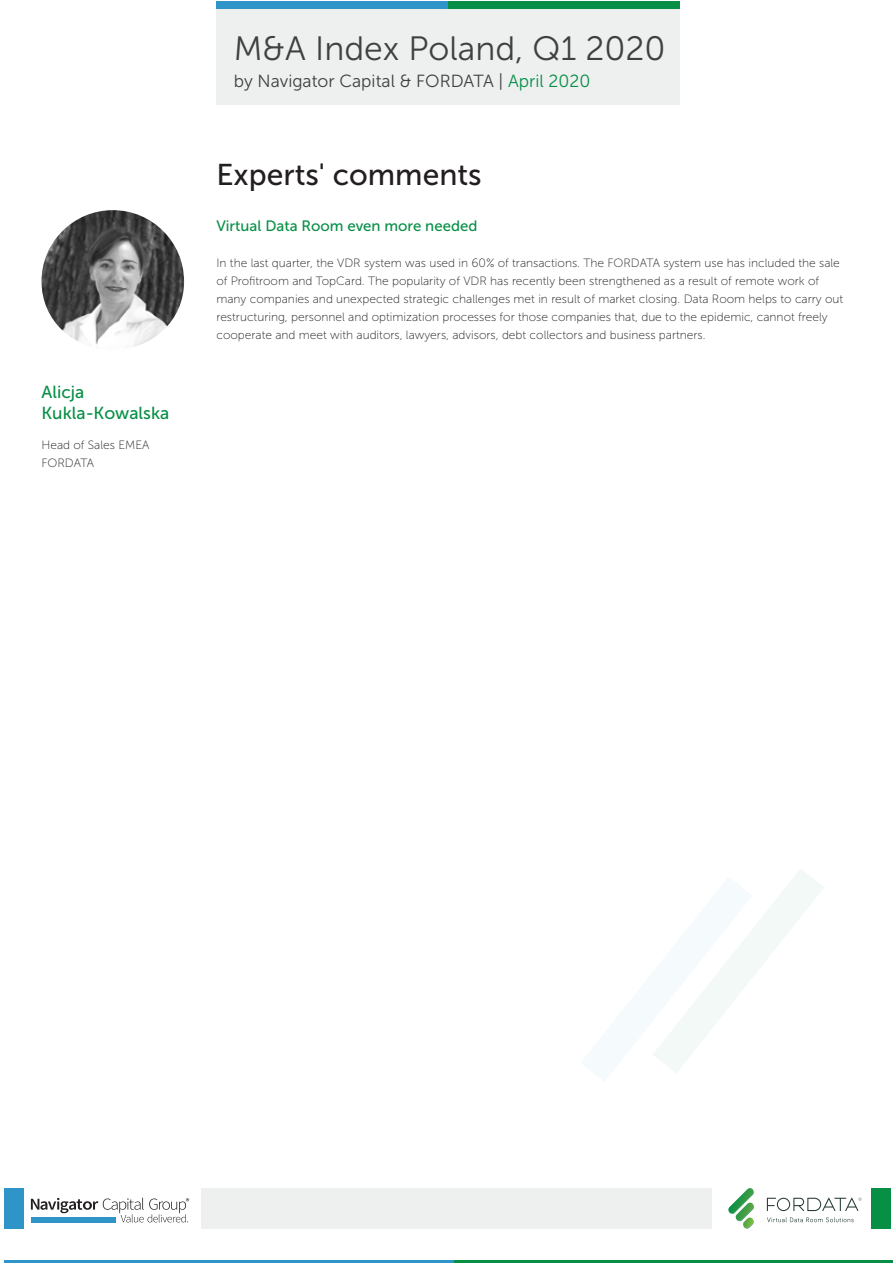
<style>
.page{position:relative;width:893px;height:1263px;background:#fff}
.page>*{position:absolute;margin:0;border:0;box-sizing:border-box;transform-origin:0 0}
.t1{font:33.75px "Museo Sans 300";color:#404041}
.t2{font:30px "Museo Sans 500";color:#231f20}
.t3{font:17.55px "Museo Sans 300";color:#404041}
.t4{font:17.4px/20.5px "Museo Sans 500";color:#078f46}
.t5{font:15px "Museo Sans 500";color:#078f46}
.t6{font:12px/18px "Museo Sans 100";color:#231f20}
.s1{color:#078f46}
</style>
<div class="page">
<img style="left:42px;top:210px;width:142px;height:138px">
<div style="left:872px;top:1188px;width:19px;height:41px;background:#078f46"></div>
<svg style="left:767px;top:1217px;width:87px;height:5px"></svg>
<svg style="left:728px;top:1188px;width:26px;height:41px"></svg>
<svg style="left:767px;top:1197px;width:95px;height:14px"></svg>
<div style="left:4px;top:1188px;width:20px;height:41px;background:#2f95c8"></div>
<div style="left:202px;top:1188px;width:510px;height:41px;background:#eeefef"></div>
<svg style="left:31px;top:1198px;width:158px;height:24px"></svg>
<hr style="left:4px;top:1260px;width:450px;height:3px;background:#2f95c8">
<hr style="left:454px;top:1260px;width:439px;height:3px;background:#078f46">
<div style="left:216px;top:9px;width:463px;height:95px;background:#eeefef"></div>
<div style="left:448px;top:1px;width:231px;height:8px;background:#078f46"></div>
<div style="left:216px;top:1px;width:232px;height:8px;background:#2f95c8"></div>
<svg style="left:653px;top:869px;width:171px;height:204px"></svg>
<h3 class="t4" style="left:42px;top:382px;width:129px">Alicja<br>Kukla-Kowalska</h3>
<p class="t6" style="left:42px;top:436px;width:110px">Head of Sales EMEA<br>FORDATA</p>
<h1 class="t1" style="left:234px;top:30px;width:433px">M&amp;A Index Poland, Q1 2020</h1>
<h3 class="t3" style="left:234px;top:71px;width:358px">by Navigator Capital &amp; FORDATA | <span class="s1">April 2020</span></h3>
<h2 class="t2" style="left:216px;top:158px;width:267px">Experts' comments</h2>
<p class="t5" style="left:216px;top:218px;width:262px">Virtual Data Room even more needed</p>
<p class="t6" style="left:216px;top:254px;width:628px">In the last quarter, the VDR system was used in 60% of transactions. The FORDATA system use has included the sale of Profitroom and TopCard. The popularity of VDR has recently been strengthened as a result of remote work of many companies and unexpected strategic challenges met in result of market closing. Data Room helps to carry out restructuring, personnel and optimization processes for those companies that, due to the epidemic, cannot freely cooperate and meet with auditors, lawyers, advisors, debt collectors and business partners.</p>
</div>
